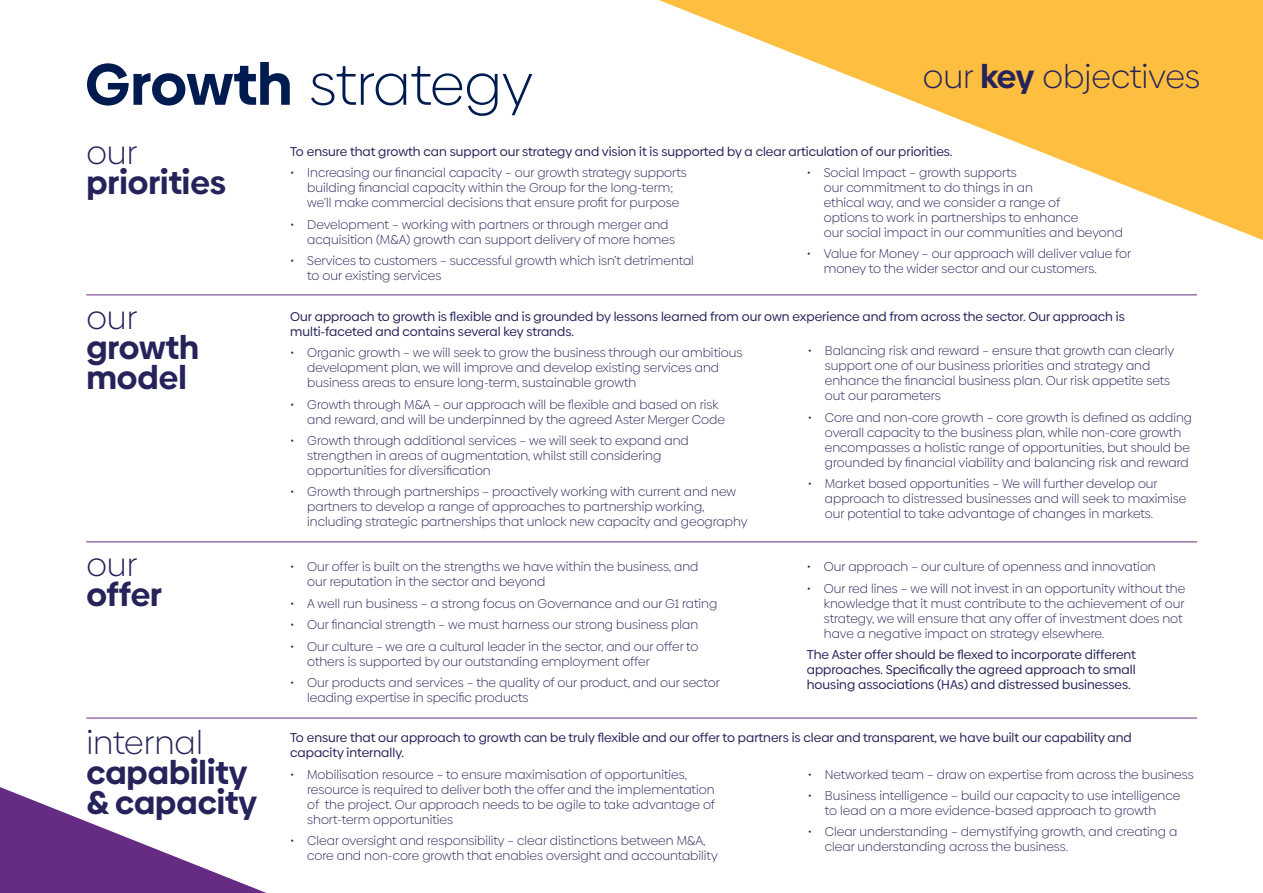
<style>
.page{position:relative;width:1263px;height:893px;background:#fff}
.page>*{position:absolute;margin:0;border:0;box-sizing:border-box;transform-origin:0 0}
.t1{font:300 58.5px "Biennale";letter-spacing:-.005em;color:#001b50}
.t2{font:700 33px/30px "Biennale";color:#25235a}
.t3{font:300 33px "Biennale";color:#25235a}
.t4{font:300 12.75px/15px "Biennale";color:#25235a}
.t5{font:12.75px/15px "Biennale";color:#25235a}
.s1{font-weight:700}
</style>
<div class="page">
<svg style="left:659px;top:0;width:604px;height:240px"></svg>
<svg style="left:0;top:787px;width:266px;height:106px"></svg>
<hr style="left:86px;top:294px;width:1111px;height:1px;background:#662b83">
<hr style="left:86px;top:541px;width:1111px;height:1px;background:#662b83">
<hr style="left:86px;top:718px;width:1111px;height:1px;background:#662b83">
<h1 class="t1" style="left:85px;top:50px;width:449px"><span class="s1">Growth</span> strategy</h1>
<h2 class="t3" style="left:923px;top:57px;width:279px">our <span class="s1">key</span> objectives</h2>
<h2 class="t3" style="left:86px;top:133px;width:53px">our</h2>
<h2 class="t2" style="left:86px;top:168px;width:141px">priorities</h2>
<h2 class="t3" style="left:86px;top:298px;width:53px">our</h2>
<h2 class="t2" style="left:86px;top:333px;width:114px">growth model</h2>
<p class="t5" style="left:290px;top:144px;width:664px">To ensure that growth can support our strategy and vision it is supported by a clear articulation of our priorities.</p>
<p class="t4" style="left:307px;top:165px;width:381px;text-indent:-17px">• Increasing our financial capacity – our growth strategy supports building financial capacity within the Group for the long-term; we’ll make commercial decisions that ensure profit for purpose</p>
<p class="t4" style="left:307px;top:217px;width:369px;text-indent:-17px">• Development – working with partners or through merger and acquisition (M&amp;A) growth can support delivery of more homes</p>
<p class="t4" style="left:307px;top:253px;width:388px;text-indent:-17px">• Services to customers – successful growth which isn’t detrimental to our existing services</p>
<p class="t5" style="left:290px;top:309px;width:836px">Our approach to growth is flexible and is grounded by lessons learned from our own experience and from across the sector. Our approach is multi-faceted and contains several key strands.</p>
<p class="t4" style="left:307px;top:345px;width:437px;text-indent:-17px">• Organic growth – we will seek to grow the business through our ambitious development plan, we will improve and develop existing services and business areas to ensure long-term, sustainable growth</p>
<p class="t4" style="left:307px;top:397px;width:419px;text-indent:-17px">• Growth through M&amp;A – our approach will be flexible and based on risk and reward, and will be underpinned by the agreed Aster Merger Code</p>
<p class="t4" style="left:307px;top:433px;width:383px;text-indent:-17px">• Growth through additional services – we will seek to expand and strengthen in areas of augmentation, whilst still considering opportunities for diversification</p>
<p class="t4" style="left:307px;top:484px;width:442px;text-indent:-17px">• Growth through partnerships – proactively working with current and new partners to develop a range of approaches to partnership working, including strategic partnerships that unlock new capacity and geography</p>
<p class="t4" style="left:824px;top:165px;width:301px;text-indent:-17px">• Social Impact – growth supports<br>our commitment to do things in an<br>ethical way, and we consider a range of<br>options to work in partnerships to enhance<br>our social impact in our communities and beyond</p>
<p class="t4" style="left:824px;top:246px;width:309px;text-indent:-17px">• Value for Money – our approach will deliver value for money to the wider sector and our customers.</p>
<p class="t4" style="left:825px;top:343px;width:351px;text-indent:-17px">• Balancing risk and reward – ensure that growth can clearly support one of our business priorities and strategy and enhance the financial business plan. Our risk appetite sets out our parameters</p>
<p class="t4" style="left:825px;top:410px;width:369px;text-indent:-17px">• Core and non-core growth – core growth is defined as adding overall capacity to the business plan, while non-core growth encompasses a holistic range of opportunities, but should be grounded by financial viability and balancing risk and reward</p>
<p class="t4" style="left:825px;top:476px;width:363px;text-indent:-17px">• Market based opportunities – We will further develop our approach to distressed businesses and will seek to maximise our potential to take advantage of changes in markets.</p>
<h2 class="t3" style="left:86px;top:545px;width:53px">our</h2>
<h2 class="t2" style="left:86px;top:579px;width:77px">offer</h2>
<p class="t4" style="left:307px;top:559px;width:393px;text-indent:-17px">• Our offer is built on the strengths we have within the business, and our reputation in the sector and beyond</p>
<p class="t4" style="left:290px;top:596px;width:429px">• A well run business – a strong focus on Governance and our G1 rating</p>
<p class="t4" style="left:290px;top:617px;width:409px">• Our financial strength – we must harness our strong business plan</p>
<p class="t4" style="left:307px;top:639px;width:393px;text-indent:-17px">• Our culture – we are a cultural leader in the sector, and our offer to others is supported by our outstanding employment offer</p>
<p class="t4" style="left:307px;top:675px;width:414px;text-indent:-17px">• Our products and services – the quality of our product, and our sector leading expertise in specific products</p>
<p class="t4" style="left:807px;top:559px;width:350px">• Our approach – our culture of openness and innovation</p>
<p class="t4" style="left:824px;top:581px;width:363px;text-indent:-17px">• Our red lines – we will not invest in an opportunity without the knowledge that it must contribute to the achievement of our strategy, we will ensure that any offer of investment does not have a negative impact on strategy elsewhere.</p>
<p class="t5" style="left:807px;top:647px;width:331px;text-align:justify">The Aster offer should be flexed to incorporate different approaches. Specifically the agreed approach to small housing associations (HAs) and distressed businesses.</p>
<h2 class="t3" style="left:86px;top:723px;width:118px">internal</h2>
<h2 class="t2" style="left:86px;top:757px;width:172px">capability &amp; capacity</h2>
<p class="t5" style="left:290px;top:730px;width:843px">To ensure that our approach to growth can be truly flexible and our offer to partners is clear and transparent, we have built our capability and capacity internally.</p>
<p class="t4" style="left:307px;top:767px;width:409px;text-indent:-17px">• Mobilisation resource – to ensure maximisation of opportunities, resource is required to deliver both the offer and the implementation of the project. Our approach needs to be agile to take advantage of short-term opportunities</p>
<p class="t4" style="left:307px;top:833px;width:412px;text-indent:-17px">• Clear oversight and responsibility – clear distinctions between M&amp;A, core and non-core growth that enables oversight and accountability</p>
<p class="t4" style="left:808px;top:767px;width:387px">• Networked team – draw on expertise from across the business</p>
<p class="t4" style="left:808px;top:788px;width:374px;text-align:center">• Business intelligence – build our capacity to use intelligence to lead on a more evidence-based approach to growth</p>
<p class="t4" style="left:825px;top:824px;width:354px;text-indent:-17px">• Clear understanding – demystifying growth, and creating a clear understanding across the business.</p>
</div>
